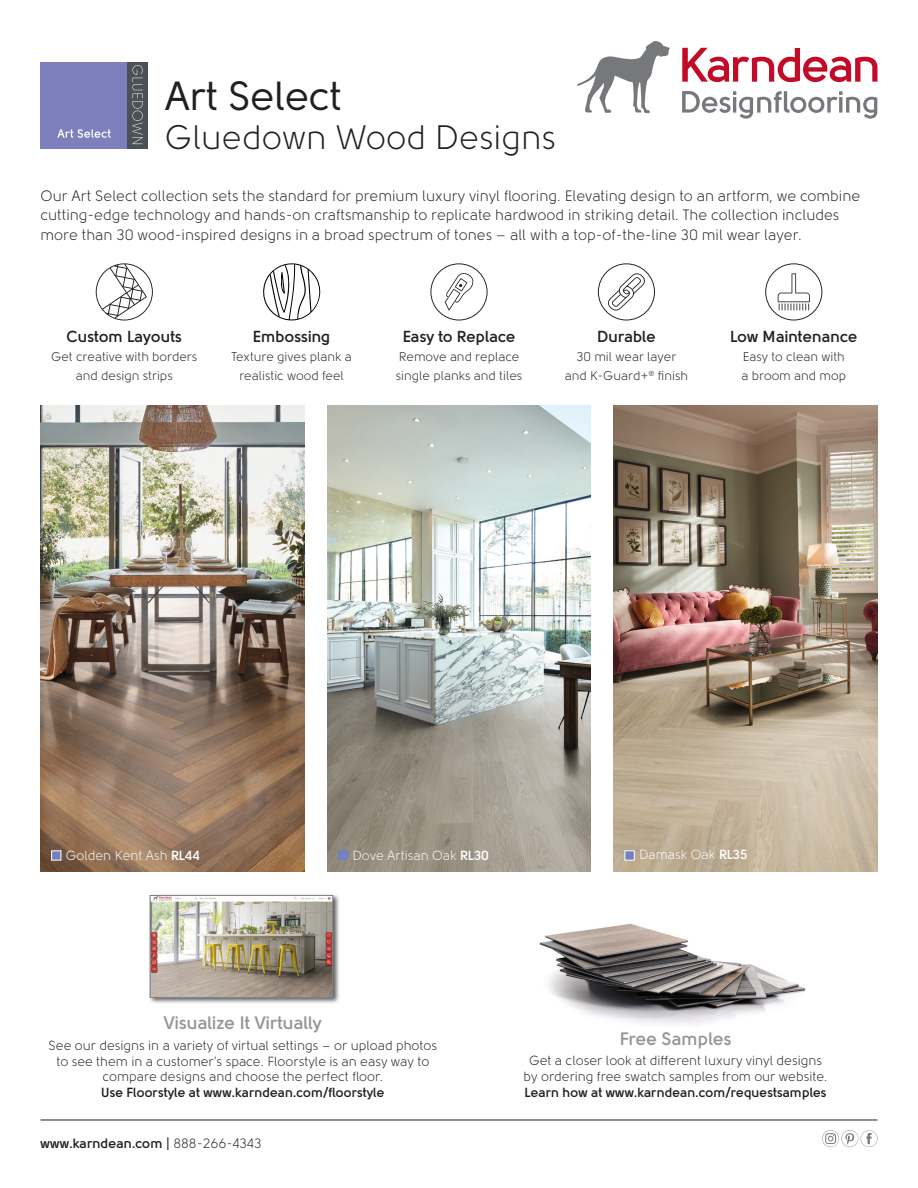
<style>
.page{position:relative;width:918px;height:1188px;background:#fff}
.page>*{position:absolute;margin:0;border:0;box-sizing:border-box;transform-origin:0 0}
.t1{font:40.35px "Solomon";color:#231f20}
.t2{font:33.9px "Solomon";color:#231f20}
.t3{font:700 18px "Solomon";color:#939598}
.t4{font:700 15.9px "Solomon";color:#231f20}
.t5{font:15px/19.5px "Solomon";color:#231f20}
.t6{font:700 13.5px "Solomon";color:#231f20}
.t7{font:13.2px/15.9px "Solomon";color:#231f20;text-align:center}
.t8{font:700 13.2px "Solomon";color:#231f20}
.t9{font:13.2px "Solomon";color:#fff}
.t10{font:12.75px "Solomon";color:#231f20}
.s1{font-weight:700}
.s2{font-weight:400}
</style>
<div class="page">
<img style="left:40px;top:405px;width:264px;height:466px">
<img style="left:327px;top:405px;width:264px;height:466px">
<img style="left:614px;top:405px;width:264px;height:466px">
<svg style="left:598px;top:263px;width:57px;height:58px"></svg>
<svg style="left:765px;top:263px;width:57px;height:58px"></svg>
<hr style="left:40px;top:1120px;width:838px;height:1px;background:#231f20">
<div style="left:51px;top:850px;width:10px;height:11px;background:#7481bf;border:1px solid #fff"></div>
<div style="left:338px;top:851px;width:10px;height:9px;background:#7481bf"></div>
<div style="left:625px;top:850px;width:10px;height:11px;background:#7481bf;border:1px solid #fff"></div>
<svg style="left:96px;top:263px;width:57px;height:58px"></svg>
<svg style="left:430px;top:263px;width:58px;height:58px"></svg>
<div style="left:148px;top:893px;width:192px;height:112px;background:#231f20;opacity:.75"></div>
<img style="left:152px;top:897px;width:179px;height:98px">
<div style="left:150px;top:895px;width:183px;height:102px;border:1px solid #808285"></div>
<svg style="left:682px;top:91px;width:195px;height:28px"></svg>
<svg style="left:682px;top:48px;width:196px;height:34px"></svg>
<svg style="left:577px;top:41px;width:93px;height:72px"></svg>
<svg style="left:822px;top:1130px;width:56px;height:17px"></svg>
<img style="left:539px;top:923px;width:267px;height:101px">
<div style="left:40px;top:62px;width:87px;height:86px;background:#7e7fbd"></div>
<svg style="left:57px;top:129px;width:54px;height:9px"></svg>
<div style="left:127px;top:62px;width:21px;height:86px;background:#4c5157"></div>
<svg style="left:132px;top:65px;width:11px;height:79px"></svg>
<svg style="left:263px;top:263px;width:57px;height:57px"></svg>
<p class="t1" style="left:165px;top:74px;width:178px">Art Select</p>
<p class="t2" style="left:165px;top:119px;width:393px">Gluedown Wood Designs</p>
<p class="t5" style="left:41px;top:186px;width:821px">Our Art Select collection sets the standard for premium luxury vinyl flooring. Elevating design to an artform, we combine cutting-edge technology and hands-on craftsmanship to replicate hardwood in striking detail. The collection includes more than 30 wood-inspired designs in a broad spectrum of tones – all with a top-of-the-line 30 mil wear layer.</p>
<p class="t4" style="left:67px;top:328px;width:117px">Custom Layouts</p>
<p class="t10" style="left:51px;top:350px;width:148px">Get creative with borders</p>
<p class="t10" style="left:76px;top:369px;width:98px">and design strips</p>
<p class="t4" style="left:253px;top:328px;width:79px">Embossing</p>
<p class="t10" style="left:232px;top:350px;width:122px">Texture gives plank a</p>
<p class="t10" style="left:239px;top:369px;width:106px">realistic wood feel</p>
<p class="t4" style="left:403px;top:328px;width:114px">Easy to Replace</p>
<p class="t10" style="left:399px;top:350px;width:122px">Remove and replace</p>
<p class="t10" style="left:396px;top:369px;width:128px">single planks and tiles</p>
<p class="t4" style="left:597px;top:328px;width:60px">Durable</p>
<p class="t10" style="left:577px;top:350px;width:101px">30 mil wear layer</p>
<p class="t10" style="left:565px;top:369px;width:125px">and K-Guard+<sup>®</sup> finish</p>
<p class="t4" style="left:730px;top:328px;width:129px">Low Maintenance</p>
<p class="t10" style="left:743px;top:350px;width:104px">Easy to clean with</p>
<p class="t10" style="left:742px;top:369px;width:106px">a broom and mop</p>
<p class="t9" style="left:66px;top:849px;width:136px">Golden Kent Ash <span class="s1">RL44</span></p>
<p class="t9" style="left:352px;top:849px;width:138px">Dove Artisan Oak <span class="s1">RL30</span></p>
<p class="t9" style="left:639px;top:847px;width:110px">Damask Oak <span class="s1">RL35</span></p>
<p class="t3" style="left:164px;top:1013px;width:160px">Visualize It Virtually</p>
<p class="t7" style="left:49px;top:1037px;width:390px">See our designs in a variety of virtual settings – or upload photos to see them in a customer’s space. Floorstyle is an easy way to compare designs and choose the perfect floor.</p>
<p class="t8" style="left:101px;top:1085px;width:285px">Use Floorstyle at www.karndean.com/floorstyle</p>
<p class="t6" style="left:40px;top:1135px;width:223px">www.karndean.com <span class="s2">|</span> <span class="s2">888-266-4343</span></p>
<p class="t3" style="left:620px;top:1028px;width:113px">Free Samples</p>
<p class="t7" style="left:529px;top:1053px;width:295px">Get a closer look at different luxury vinyl designs</p>
<p class="t7" style="left:524px;top:1069px;width:305px">by ordering free swatch samples from our website.</p>
<p class="t8" style="left:525px;top:1085px;width:304px">Learn how at www.karndean.com/requestsamples</p>
</div>
